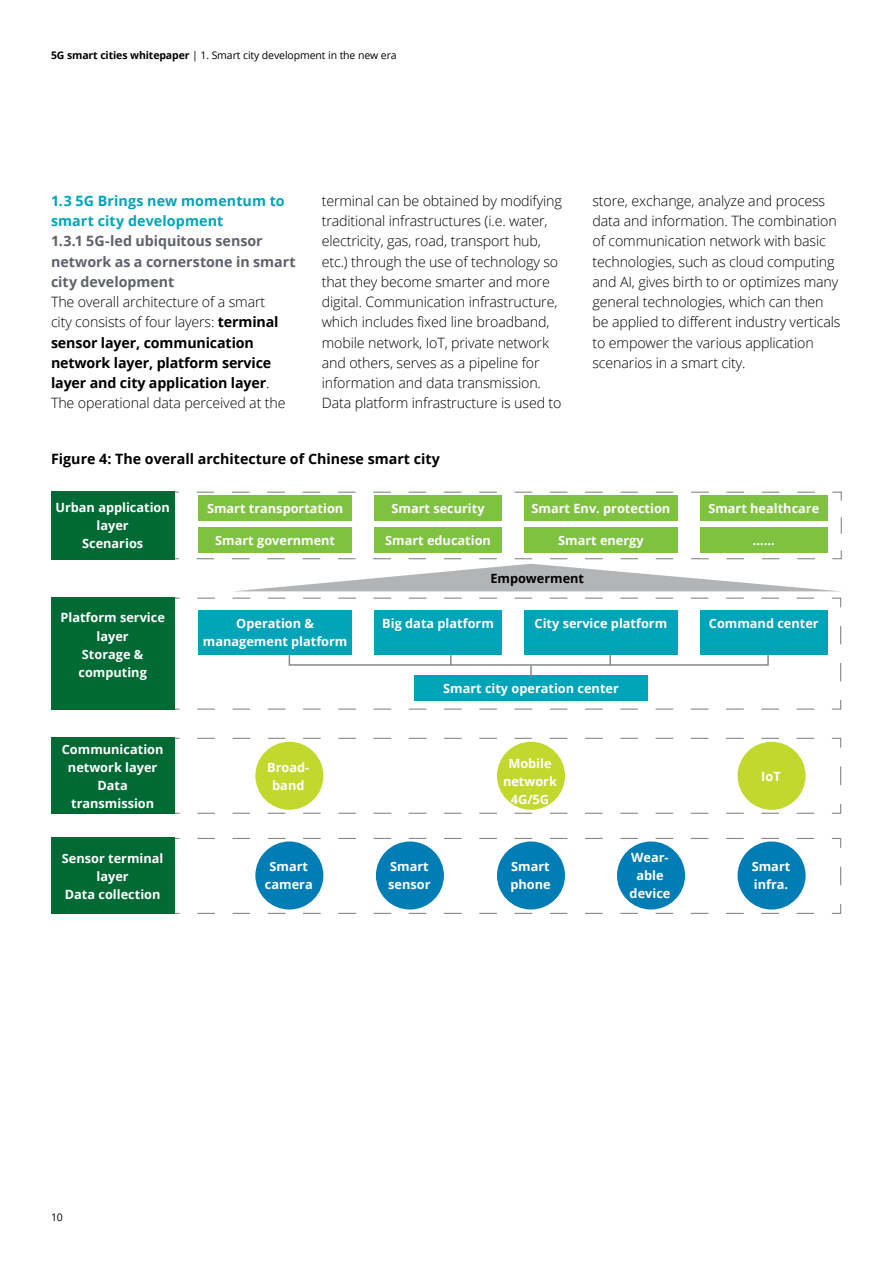
<style>
.page{position:relative;width:893px;height:1263px;background:#fff}
.page>*{position:absolute;margin:0;border:0;box-sizing:border-box;transform-origin:0 0}
.内文__9_5_13_5{font:300 14.25px/20.2px "Open Sans";letter-spacing:-.01em;color:#000}
.内文__9_5_13_5-2{font:700 14.25px/20.2px "Open Sans";letter-spacing:-.01em;color:#000}
.小标-青{font:700 14.25px/20.2px "Open Sans";color:#5f626a}
.小标-青-2{font:700 14.25px/20.2px "Open Sans";letter-spacing:.01em;color:#00a4b8}
.内文__9_5_13_5-3{font:700 12.75px/18px "Open Sans";color:#fff;text-align:center}
.内文__9_5_13_5-4{font:700 12.75px "Open Sans";color:#000}
.t1{font:10.5px "Open Sans";letter-spacing:-.01em;color:#000}
.s1{font-weight:700}
.s2{font-weight:300}
</style>
<div class="page">
<svg style="left:169px;top:491px;width:673px;height:69px"></svg>
<svg style="left:174px;top:597px;width:668px;height:113px"></svg>
<svg style="left:174px;top:737px;width:668px;height:77px"></svg>
<svg style="left:197px;top:558px;width:645px;height:33px"></svg>
<div style="left:51px;top:491px;width:123px;height:68px;background:#006a35"></div>
<div style="left:199px;top:496px;width:153px;height:25px;background:#7fc242"></div>
<div style="left:255px;top:742px;width:68px;height:68px;background:#c3d82c;border-radius:50%"></div>
<div style="left:497px;top:742px;width:68px;height:68px;background:#c3d82c;border-radius:50%"></div>
<div style="left:737px;top:742px;width:69px;height:68px;background:#c3d82c;border-radius:50%"></div>
<div style="left:374px;top:496px;width:128px;height:25px;background:#7fc242"></div>
<div style="left:524px;top:496px;width:153px;height:25px;background:#7fc242"></div>
<div style="left:700px;top:496px;width:128px;height:25px;background:#7fc242"></div>
<div style="left:199px;top:528px;width:153px;height:25px;background:#7fc242"></div>
<div style="left:374px;top:528px;width:128px;height:25px;background:#7fc242"></div>
<div style="left:524px;top:528px;width:153px;height:25px;background:#7fc242"></div>
<div style="left:700px;top:528px;width:128px;height:25px;background:#7fc242"></div>
<div style="left:51px;top:597px;width:123px;height:113px;background:#006a35"></div>
<div style="left:51px;top:737px;width:123px;height:77px;background:#006a35"></div>
<svg style="left:170px;top:837px;width:672px;height:77px"></svg>
<div style="left:255px;top:841px;width:68px;height:68px;background:#007db5;border-radius:50%"></div>
<div style="left:376px;top:841px;width:68px;height:68px;background:#007db5;border-radius:50%"></div>
<div style="left:497px;top:841px;width:68px;height:68px;background:#007db5;border-radius:50%"></div>
<div style="left:617px;top:841px;width:68px;height:68px;background:#007db5;border-radius:50%"></div>
<div style="left:737px;top:841px;width:69px;height:68px;background:#007db5;border-radius:50%"></div>
<div style="left:51px;top:838px;width:123px;height:76px;background:#006a35"></div>
<div style="left:199px;top:610px;width:153px;height:44px;background:#00a4b8"></div>
<div style="left:414px;top:675px;width:234px;height:26px;background:#00a4b8"></div>
<div style="left:374px;top:610px;width:128px;height:44px;background:#00a4b8"></div>
<div style="left:524px;top:610px;width:153px;height:44px;background:#00a4b8"></div>
<div style="left:700px;top:610px;width:128px;height:44px;background:#00a4b8"></div>
<div style="left:289px;top:654px;width:480px;height:12px;border:2px solid #868a8e"></div>
<svg style="left:450px;top:655px;width:2px;height:11px"></svg>
<svg style="left:609px;top:654px;width:2px;height:11px"></svg>
<svg style="left:530px;top:666px;width:2px;height:11px"></svg>
<p class="t1" style="left:51px;top:48px;width:347px"><span class="s1">5G smart cities whitepaper</span> | 1. Smart city development in the new era</p>
<p class="小标-青-2" style="left:51px;top:190px;width:235px">1.3 5G Brings new momentum to smart city development</p>
<p class="小标-青" style="left:51px;top:231px;width:246px">1.3.1 5G-led ubiquitous sensor network as a cornerstone in smart city development</p>
<p class="内文__9_5_13_5-2" style="left:51px;top:292px;width:236px"><span class="s2">The overall architecture of a smart city consists of four layers:</span> terminal sensor layer, communication network layer, platform service layer and city application layer<span class="s2">.<br>The operational data perceived at the</span></p>
<p class="内文__9_5_13_5" style="left:322px;top:190px;width:242px">terminal can be obtained by modifying traditional infrastructures (i.e. water, electricity, gas, road, transport hub, etc.) through the use of technology so that they become smarter and more digital. Communication infrastructure, which includes fixed line broadband, mobile network, IoT, private network and others, serves as a pipeline for information and data transmission.<br>Data platform infrastructure is used to</p>
<p class="内文__9_5_13_5" style="left:592px;top:190px;width:250px">store, exchange, analyze and process data and information. The combination of communication network with basic technologies, such as cloud computing and AI, gives birth to or optimizes many general technologies, which can then be applied to different industry verticals to empower the various application scenarios in a smart city.</p>
<p class="内文__9_5_13_5-2" style="left:51px;top:448px;width:390px">Figure 4: The overall architecture of Chinese smart city</p>
<p class="内文__9_5_13_5-3" style="left:55px;top:498px;width:116px">Urban application layer</p>
<p class="内文__9_5_13_5-3" style="left:82px;top:534px;width:63px">Scenarios</p>
<p class="内文__9_5_13_5-3" style="left:207px;top:499px;width:138px">Smart transportation</p>
<p class="内文__9_5_13_5-3" style="left:391px;top:499px;width:95px">Smart security</p>
<p class="内文__9_5_13_5-3" style="left:532px;top:499px;width:140px">Smart Env. protection</p>
<p class="内文__9_5_13_5-3" style="left:708px;top:499px;width:112px">Smart healthcare</p>
<p class="内文__9_5_13_5-3" style="left:215px;top:531px;width:121px">Smart government</p>
<p class="内文__9_5_13_5-3" style="left:385px;top:531px;width:107px">Smart education</p>
<p class="内文__9_5_13_5-3" style="left:558px;top:531px;width:87px">Smart energy</p>
<p class="内文__9_5_13_5-3" style="left:753px;top:531px;width:23px">……</p>
<p class="内文__9_5_13_5-3" style="left:60px;top:608px;width:106px">Platform service layer</p>
<p class="内文__9_5_13_5-3" style="left:78px;top:644px;width:70px;text-align:left">Storage &amp; computing</p>
<p class="内文__9_5_13_5-3" style="left:62px;top:740px;width:103px">Communication network layer</p>
<p class="内文__9_5_13_5-3" style="left:71px;top:776px;width:84px">Data transmission</p>
<p class="内文__9_5_13_5-3" style="left:62px;top:849px;width:103px">Sensor terminal layer</p>
<p class="内文__9_5_13_5-3" style="left:65px;top:885px;width:97px">Data collection</p>
<p class="内文__9_5_13_5-3" style="left:203px;top:614px;width:146px">Operation &amp; management platform</p>
<p class="内文__9_5_13_5-4" style="left:490px;top:569px;width:95px">Empowerment</p>
<p class="内文__9_5_13_5-3" style="left:382px;top:614px;width:113px">Big data platform</p>
<p class="内文__9_5_13_5-3" style="left:535px;top:614px;width:134px">City service platform</p>
<p class="内文__9_5_13_5-3" style="left:709px;top:614px;width:111px">Command center</p>
<p class="内文__9_5_13_5-3" style="left:443px;top:679px;width:177px">Smart city operation center</p>
<p class="内文__9_5_13_5-3" style="left:267px;top:758px;width:44px">Broad&shy;band</p>
<p class="内文__9_5_13_5-3" style="left:503px;top:753px;width:55px">Mobile network</p>
<p class="内文__9_5_13_5-3" style="left:511px;top:789px;width:40px">4G/5G</p>
<p class="内文__9_5_13_5-3" style="left:761px;top:767px;width:21px">IoT</p>
<p class="内文__9_5_13_5-3" style="left:265px;top:857px;width:49px">Smart camera</p>
<p class="内文__9_5_13_5-3" style="left:388px;top:857px;width:44px;text-align:left">Smart sensor</p>
<p class="内文__9_5_13_5-3" style="left:510px;top:857px;width:42px;text-align:left">Smart phone</p>
<p class="内文__9_5_13_5-3" style="left:630px;top:848px;width:42px">Wear&shy;able device</p>
<p class="内文__9_5_13_5-3" style="left:752px;top:857px;width:40px;text-align:left">Smart infra.</p>
<p class="t1" style="left:51px;top:1210px;width:13px">10</p>
</div>
